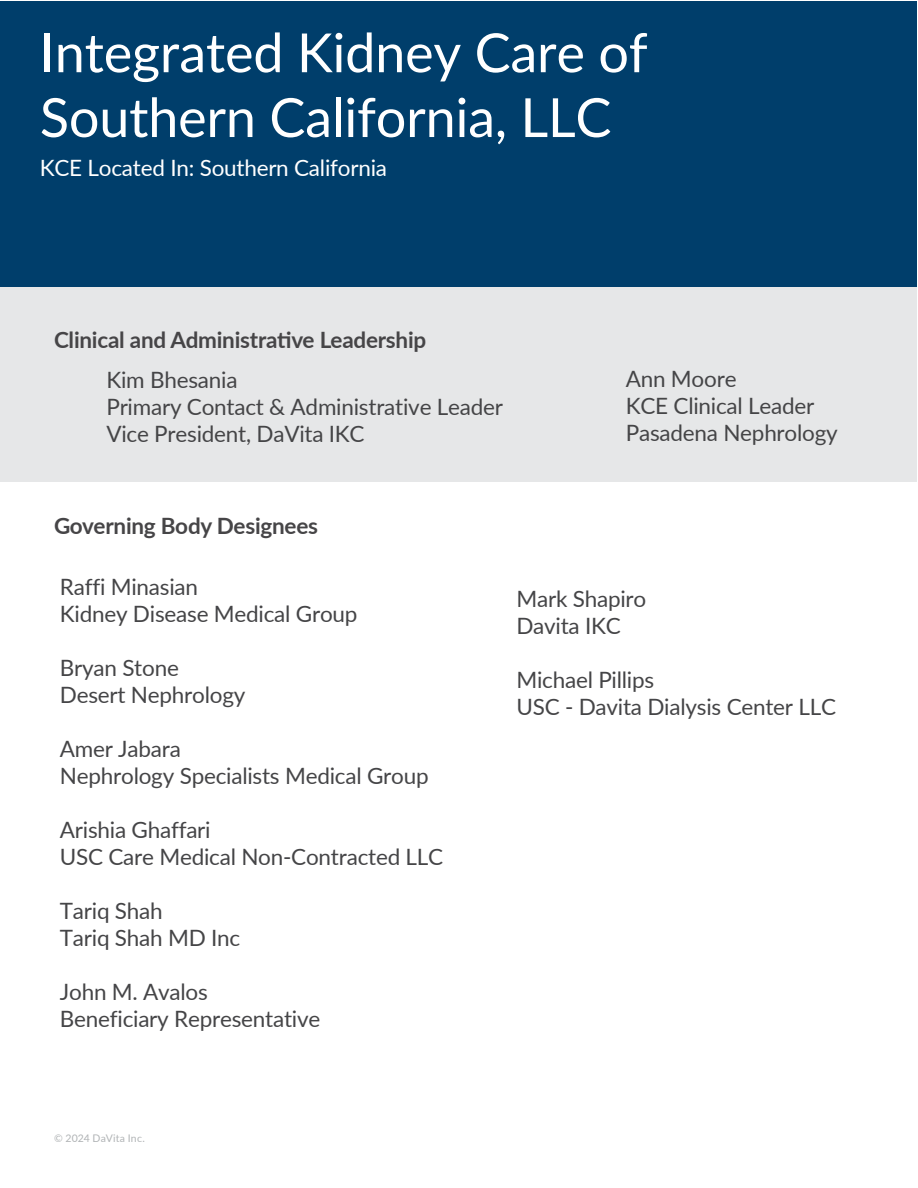
<style>
.page{position:relative;width:918px;height:1188px;background:#fff}
.page>*{position:absolute;margin:0;border:0;box-sizing:border-box;transform-origin:0 0}
.t1{font:54px/64.8px "Lato";letter-spacing:-.005em;color:#fff}
.t2{font:22.5px/27px "Lato";letter-spacing:-.01em;color:#454547}
.t3{font:700 22.5px "Lato";letter-spacing:-.01em;color:#464547}
.t4{font:22.5px "Lato";letter-spacing:-.01em;color:#fff}
.t5{font:10.5px "Lato";letter-spacing:.015em;color:#b1b4b6}
</style>
<div class="page">
<div style="left:1px;top:1px;width:916px;height:286px;background:#003e6b"></div>
<div style="left:1px;top:287px;width:916px;height:195px;background:#e6e7e8"></div>
<h1 class="t1" style="left:40px;top:18px;width:609px">Integrated Kidney Care of<br>Southern California, LLC</h1>
<p class="t4" style="left:40px;top:152px;width:349px">KCE Located In: Southern California</p>
<p class="t3" style="left:54px;top:323px;width:374px">Clinical and Administrative Leadership</p>
<p class="t2" style="left:106px;top:365px;width:398px">Kim Bhesania<br>Primary Contact &amp; Administrative Leader<br>Vice President, DaVita IKC</p>
<p class="t2" style="left:626px;top:364px;width:214px">Ann Moore<br>KCE Clinical Leader<br>Pasadena Nephrology</p>
<p class="t3" style="left:54px;top:510px;width:266px">Governing Body Designees</p>
<p class="t2" style="left:60px;top:572px;width:299px">Raffi Minasian<br>Kidney Disease Medical Group</p>
<p class="t2" style="left:60px;top:653px;width:187px">Bryan Stone<br>Desert Nephrology</p>
<p class="t2" style="left:60px;top:734px;width:370px">Amer Jabara<br>Nephrology Specialists Medical Group</p>
<p class="t2" style="left:60px;top:815px;width:385px">Arishia Ghaffari<br>USC Care Medical Non-Contracted LLC</p>
<p class="t2" style="left:60px;top:896px;width:182px">Tariq Shah<br>Tariq Shah MD Inc</p>
<p class="t2" style="left:60px;top:977px;width:262px">John M. Avalos<br>Beneficiary Representative</p>
<p class="t5" style="left:54px;top:1131px;width:92px">© 2024 DaVita Inc.</p>
<p class="t2" style="left:516px;top:585px;width:131px">Mark Shapiro<br>Davita IKC</p>
<p class="t2" style="left:516px;top:666px;width:321px">Michael Pillips<br>USC - Davita Dialysis Center LLC</p>
</div>
